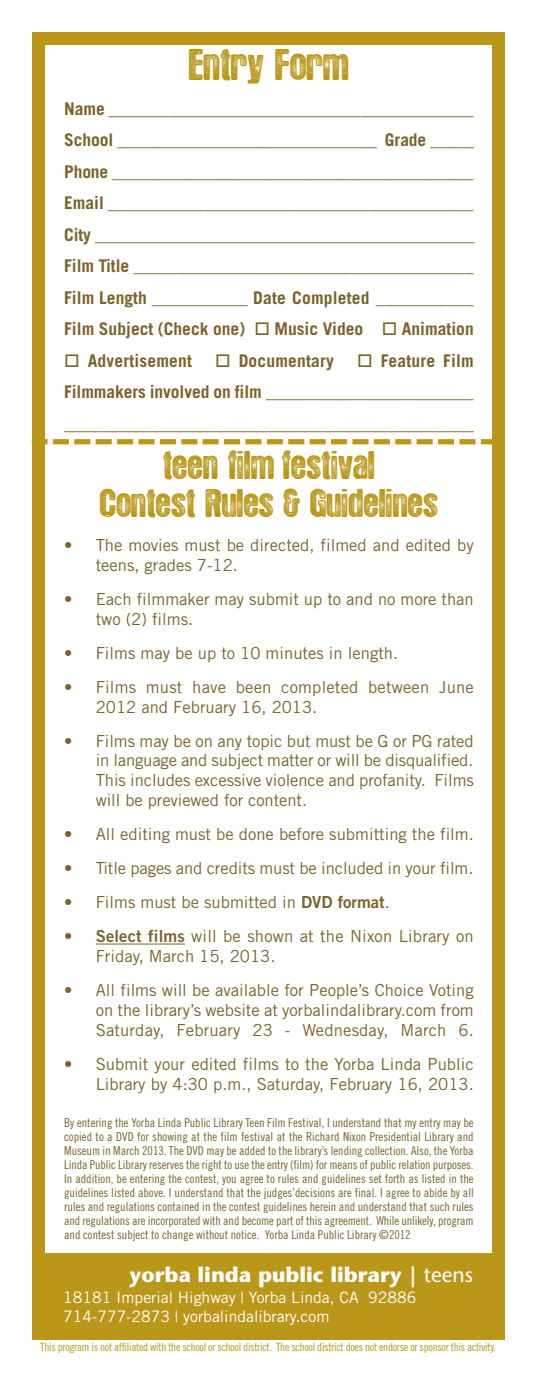
<style>
.page{position:relative;width:535px;height:1385px;background:#fff}
.page>*{position:absolute;margin:0;border:0;box-sizing:border-box;transform-origin:0 0}
.t1{font:35px "Hotel Coral Essex";letter-spacing:.025em;color:#ba9719}
.t2{font:31.5px/37.8px "Hotel Coral Essex";letter-spacing:.025em;color:#ba9719;text-align:center}
.t3{font:700 21px "Stone Sans";color:#fff}
.t4{font:700 17.5px/31.5px "Trade Gothic";color:#7b6329;text-align:justify}
.t5{font:16.62px/19.9px "Trade Gothic";color:#7b6329}
.t6{font:15.75px/18.9px "Trade Gothic";color:#fff}
.t7{font:12.25px/14px "Trade Gothic Cond Eighteen";color:#7b6329;text-align:justify}
.t8{font:11.38px "Trade Gothic Cond Eighteen";letter-spacing:-.025em;color:#ba9719}
.s1{font-family:"Trade Gothic Bold Two"}
.s2{font-weight:400}
</style>
<div class="page">
<div style="left:32px;top:1253px;width:472px;height:86px;background:#ba9719"></div>
<div style="left:32px;top:32px;width:12px;height:1305px;background:#ba9719"></div>
<div style="left:32px;top:32px;width:472px;height:12px;background:#ba9719"></div>
<div style="left:492px;top:32px;width:12px;height:1305px;background:#ba9719"></div>
<svg style="left:52px;top:439px;width:429px;height:5px"></svg>
<div style="left:32px;top:439px;width:16px;height:5px;background:#ba9719"></div>
<div style="left:481px;top:439px;width:15px;height:5px;background:#ba9719"></div>
<hr style="left:96px;top:944px;width:89px;height:1px;background:#7b6329">
<h1 class="t1" style="left:189px;top:48px;width:161px">entry form</h1>
<p class="t4" style="left:64px;top:95px;width:411px">Name __________________________________________ School ______________________________ Grade _____ Phone __________________________________________ Email __________________________________________ City ____________________________________________ Film Title _______________________________________ Film Length ___________ Date Completed ___________ Film Subject (Check one) □ Music Video □ Animation</p>
<p class="t4" style="left:64px;top:347px;width:129px">□ Advertisement</p>
<p class="t4" style="left:215px;top:347px;width:120px">□ Documentary</p>
<p class="t4" style="left:64px;top:347px;width:411px;text-indent:293px">□ Feature Film Filmmakers involved on film ________________________ _______________________________________________</p>
<h2 class="t2" style="left:100px;top:449px;width:339px">teen film festival<br>contest rules &amp; guidelines</h2>
<p class="t5" style="left:96px;top:536px;width:379px;text-indent:-32px">• The movies must be directed, filmed and edited by teens, grades 7-12.</p>
<p class="t5" style="left:96px;top:590px;width:380px;text-indent:-32px">• Each filmmaker may submit up to and no more than two (2) films.</p>
<p class="t5" style="left:64px;top:644px;width:335px">• Films may be up to 10 minutes in length.</p>
<p class="t5" style="left:96px;top:678px;width:380px;text-indent:-32px">• Films must have been completed between June<br>2012 and February 16, 2013.</p>
<p class="t5" style="left:96px;top:732px;width:380px;text-align:justify;text-indent:-32px">• Films may be on any topic but must be G or PG rated in language and subject matter or will be disqualified.<br>This includes excessive violence and profanity. Films will be previewed for content.</p>
<p class="t5" style="left:64px;top:826px;width:411px">• All editing must be done before submitting the film.</p>
<p class="t5" style="left:64px;top:860px;width:411px">• Title pages and credits must be included in your film.</p>
<p class="t5" style="left:64px;top:894px;width:327px">• Films must be submitted in <span class="s1">DVD format</span>.</p>
<p class="t5" style="left:96px;top:928px;width:379px;text-indent:-32px">• <span class="s1">Select films</span> will be shown at the Nixon Library on<br>Friday, March 15, 2013.</p>
<p class="t5" style="left:96px;top:982px;width:380px;text-align:justify;text-indent:-31px">• All films will be available for People’s Choice Voting on the library’s website at yorbalindalibrary.com from Saturday, February 23 - Wednesday, March 6.</p>
<p class="t5" style="left:64px;top:1056px;width:411px;text-align:right">• Submit your edited films to the Yorba Linda Public<br>Library by 4:30 p.m., Saturday, February 16, 2013.</p>
<p class="t7" style="left:64px;top:1116px;width:411px">By entering the Yorba Linda Public Library Teen Film Festival, I understand that my entry may be copied to a DVD for showing at the film festival at the Richard Nixon Presidential Library and Museum in March 2013. The DVD may be added to the library’s lending collection. Also, the Yorba Linda Public Library reserves the right to use the entry (film) for means of public relation purposes.<br>In addition, be entering the contest, you agree to rules and guidelines set forth as listed in the guidelines listed above. I understand that the judges’decisions are final. I agree to abide by all rules and regulations contained in the contest guidelines herein and understand that such rules and regulations are incorporated with and become part of this agreement. While unlikely, program and contest subject to change without notice. Yorba Linda Public Library ©2012</p>
<p class="t3" style="left:130px;top:1267px;width:345px">yorba linda public library | <span class="s2">teens</span></p>
<p class="t6" style="left:63px;top:1290px;width:355px">18181 Imperial Highway | Yorba Linda, CA 92886<br>714-777-2873 | yorbalindalibrary.com</p>
<p class="t8" style="left:40px;top:1343px;width:457px">This program is not affiliated with the school or school district. The school district does not endorse or sponsor this activity.</p>
</div>
